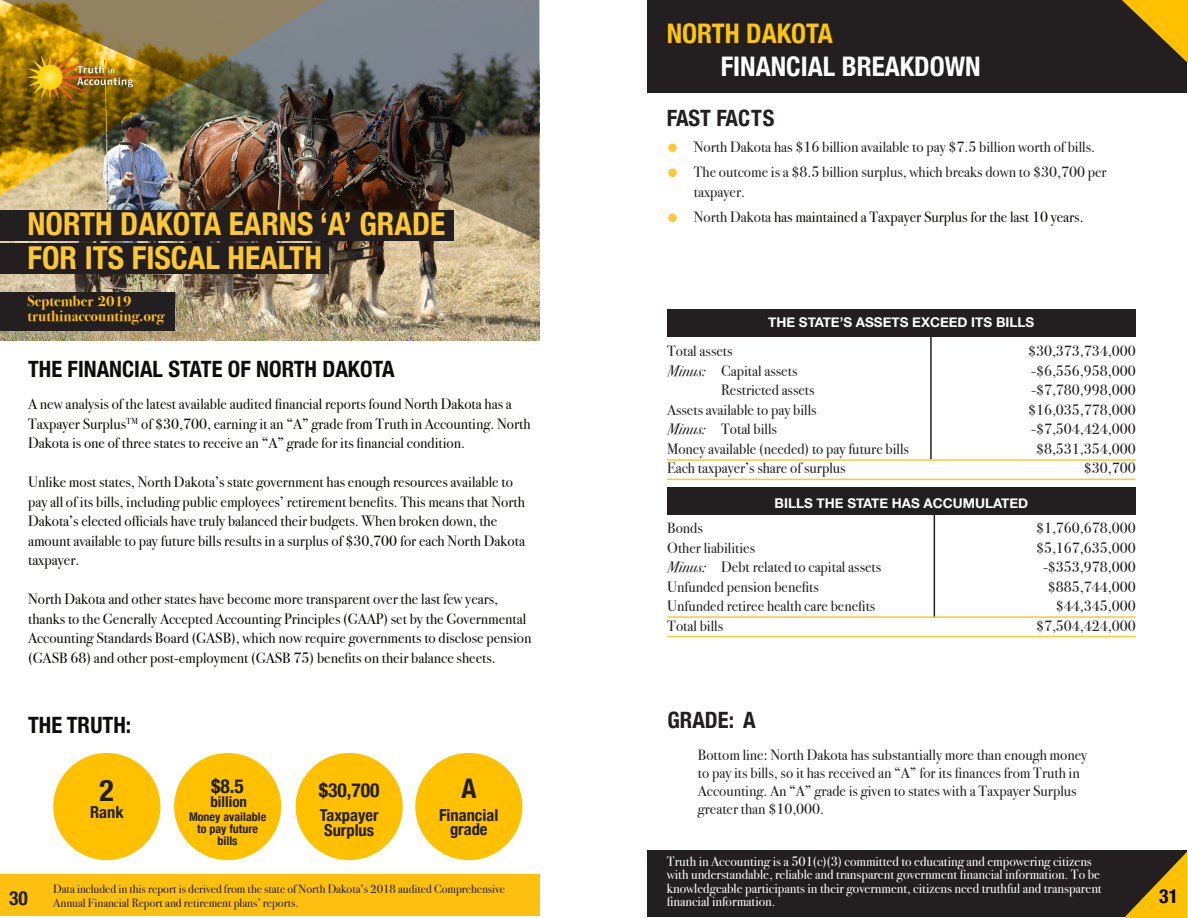
<style>
.page{position:relative;width:1188px;height:918px;background:#fff}
.page>*{position:absolute;margin:0;border:0;box-sizing:border-box;transform-origin:0 0}
.t1{font:700 condensed 31.5px "Helvetica Neue";color:#fec734}
.t2{font:700 condensed 30px "Helvetica Neue";color:#231f20}
.t3{font:700 condensed 27px "Helvetica Neue";color:#fff}
.t4{font:700 condensed 27px "Helvetica Neue";color:#fec50d}
.t5{font:700 condensed 27px "Helvetica Neue";color:#231f20}
.t6{font:700 condensed 22.5px "Helvetica Neue";color:#0c0e09}
.t7{font:700 condensed 22.5px "Helvetica Neue";color:#231f20}
.t8{font:700 21px "Bodoni Svty Two ITCTT";color:#fff}
.t9{font:700 condensed 19.5px "Helvetica Neue";color:#231f20}
.t10{font:700 condensed 19.5px "Helvetica Neue";color:#000}
.t11{font:700 condensed 16.5px/13.5px "Helvetica Neue";color:#231f20;text-align:center}
.t12{font:15px/19.5px "Bodoni Svty Two ITCTT";color:#0c0e09}
.t13{font:15px/18px "Bodoni Svty Two ITCTT";color:#231f20}
.t14{font:700 15px "Bodoni Svty Two ITCTT";color:#fdc010}
.t15{font:700 condensed 15px "Helvetica Neue";color:#231f20}
.t16{font:13.5px/13.5px "Bodoni Svty Two ITCTT";color:#fff}
.t17{font:700 13.5px "Helvetica Neue";color:#fff}
.t18{font:12px/14.4px "Bodoni Svty Two ITCTT";color:#231f20}
.t19{font:700 condensed 12px/12px "Helvetica Neue";color:#231f20;text-align:center}
.s1{color:#fec734}
.s2{color:#231f20}
.s3{font-style:italic}
</style>
<div class="page">
<img style="left:0;top:241px;width:539px;height:99px">
<div style="left:0;top:292px;width:175px;height:39px;background:#231f20"></div>
<div style="left:0;top:243px;width:328px;height:31px;background:#231f20"></div>
<div style="left:647px;top:0;width:540px;height:92px;background:#231f20"></div>
<div style="left:647px;top:850px;width:540px;height:66px;background:#231f20"></div>
<div style="left:0;top:874px;width:539px;height:42px;background:#fdc010"></div>
<div style="left:53px;top:753px;width:107px;height:107px;background:#ffc000;border-radius:50%"></div>
<div style="left:174px;top:753px;width:107px;height:107px;background:#ffc000;border-radius:50%"></div>
<div style="left:415px;top:753px;width:107px;height:107px;background:#ffc000;border-radius:50%"></div>
<div style="left:296px;top:753px;width:107px;height:107px;background:#ffc000;border-radius:50%"></div>
<div style="left:667px;top:309px;width:469px;height:28px;background:#231f20"></div>
<div style="left:667px;top:487px;width:469px;height:28px;background:#231f20"></div>
<hr style="left:930px;top:331px;width:2px;height:128px;background:#231f20">
<hr style="left:934px;top:511px;width:1px;height:107px;background:#231f20">
<hr style="left:667px;top:459px;width:469px;height:2px;background:#fec734">
<hr style="left:667px;top:616px;width:469px;height:2px;background:#fec734">
<hr style="left:667px;top:479px;width:469px;height:1px;background:#fec734">
<hr style="left:667px;top:636px;width:469px;height:1px;background:#fec734">
<img style="left:0;top:0;width:539px;height:241px">
<svg style="left:1124px;top:852px;width:63px;height:66px"></svg>
<svg style="left:1122px;top:0;width:66px;height:63px"></svg>
<img style="left:26px;top:45px;width:112px;height:64px">
<p class="t1" style="left:28px;top:198px;width:419px">NORTH DAKOTA EARNS ‘A’ GRADE</p>
<p class="t1" style="left:28px;top:232px;width:296px">FOR ITS FISCAL HEALTH</p>
<p class="t14" style="left:28px;top:289px;width:106px">September 2019</p>
<p class="t14" style="left:28px;top:304px;width:138px">truthinaccounting.org</p>
<p class="t6" style="left:28px;top:350px;width:368px">THE FINANCIAL STATE OF NORTH DAKOTA</p>
<p class="t12" style="left:28px;top:393px;width:504px">A new analysis of the latest available audited financial reports found North Dakota has a<br>Taxpayer Surplus<sup>TM</sup> of $30,700, earning it an “A” grade from Truth in Accounting. North<br>Dakota is one of three states to receive an “A” grade for its financial condition.</p>
<p class="t12" style="left:28px;top:471px;width:498px">Unlike most states, North Dakota’s state government has enough resources available to pay all of its bills, including public employees’ retirement benefits. This means that North Dakota’s elected officials have truly balanced their budgets. When broken down, the amount available to pay future bills results in a surplus of $30,700 for each North Dakota taxpayer.</p>
<p class="t12" style="left:28px;top:588px;width:505px">North Dakota and other states have become more transparent over the last few years, thanks to the Generally Accepted Accounting Principles (GAAP) set by the Governmental Accounting Standards Board (GASB), which now require governments to disclose pension (GASB 68) and other post-employment (GASB 75) benefits on their balance sheets.</p>
<p class="t4" style="left:667px;top:11px;width:167px">NORTH DAKOTA</p>
<p class="t3" style="left:721px;top:44px;width:261px">FINANCIAL BREAKDOWN</p>
<p class="t7" style="left:667px;top:100px;width:109px">FAST FACTS</p>
<p class="t13" style="left:667px;top:136px;width:430px"><span class="s1">●</span> North Dakota has $16 billion available to pay $7.5 billion worth of bills.</p>
<p class="t13" style="left:694px;top:161px;width:414px;line-height:19.5px;text-indent:-27px"><span class="s1">●</span> The outcome is a $8.5 billion surplus, which breaks down to $30,700 per taxpayer.</p>
<p class="t12" style="left:667px;top:206px;width:418px"><span class="s1">●</span> <span class="s2">North Dakota</span> has maintained a Taxpayer Surplus for the last 10 years.</p>
<p class="t17" style="left:768px;top:311px;width:268px">THE STATE’S ASSETS EXCEED ITS BILLS</p>
<p class="t13" style="left:667px;top:340px;width:67px">Total assets</p>
<p class="t13" style="left:667px;top:360px;width:132px"><span class="s3">Minus:</span> Capital assets</p>
<p class="t13" style="left:721px;top:379px;width:95px">Restricted assets</p>
<p class="t13" style="left:667px;top:399px;width:151px">Assets available to pay bills</p>
<p class="t13" style="left:667px;top:418px;width:111px"><span class="s3">Minus:</span> Total bills</p>
<p class="t13" style="left:667px;top:438px;width:243px">Money available (needed) to pay future bills</p>
<p class="t13" style="left:667px;top:457px;width:180px">Each taxpayer’s share of surplus</p>
<p class="t13" style="left:1028px;top:340px;width:109px">$30,373,734,000</p>
<p class="t13" style="left:1032px;top:360px;width:106px">-$6,556,958,000</p>
<p class="t13" style="left:1032px;top:379px;width:106px">-$7,780,998,000</p>
<p class="t13" style="left:1028px;top:399px;width:109px">$16,035,778,000</p>
<p class="t13" style="left:1032px;top:418px;width:106px">-$7,504,424,000</p>
<p class="t13" style="left:1036px;top:438px;width:101px">$8,531,354,000</p>
<p class="t13" style="left:1084px;top:457px;width:53px">$30,700</p>
<p class="t8" style="left:714px;top:486px;width:360px">BILLS THE STATE HAS ACCUMULATED</p>
<p class="t17" style="left:775px;top:492px;width:255px">BILLS THE STATE HAS ACCUMULATED</p>
<p class="t13" style="left:667px;top:518px;width:37px">Bonds</p>
<p class="t13" style="left:667px;top:537px;width:89px">Other liabilities</p>
<p class="t13" style="left:667px;top:557px;width:216px"><span class="s3">Minus:</span> Debt related to capital assets</p>
<p class="t13" style="left:667px;top:576px;width:153px">Unfunded pension benefits</p>
<p class="t13" style="left:667px;top:596px;width:210px">Unfunded retiree health care benefits</p>
<p class="t13" style="left:667px;top:615px;width:57px">Total bills</p>
<p class="t13" style="left:1036px;top:518px;width:101px">$1,760,678,000</p>
<p class="t13" style="left:1036px;top:537px;width:101px">$5,167,635,000</p>
<p class="t13" style="left:1043px;top:557px;width:94px">-$353,978,000</p>
<p class="t13" style="left:1048px;top:576px;width:89px">$885,744,000</p>
<p class="t13" style="left:1056px;top:596px;width:81px">$44,345,000</p>
<p class="t13" style="left:1036px;top:615px;width:101px">$7,504,424,000</p>
<p class="t6" style="left:28px;top:707px;width:105px">THE TRUTH:</p>
<p class="t7" style="left:667px;top:702px;width:90px">GRADE: A</p>
<p class="t13" style="left:698px;top:744px;width:391px">Bottom line: North Dakota has substantially more than enough money to pay its bills, so it has received an “A” for its finances from Truth in Accounting. An “A” grade is given to states with a Taxpayer Surplus greater than $10,000.</p>
<p class="t16" style="left:667px;top:853px;width:436px">Truth in Accounting is a 501(c)(3) committed to educating and empowering citizens with understandable, reliable and transparent government financial information. To be knowledgeable participants in their government, citizens need truthful and transparent financial information.</p>
<p class="t2" style="left:100px;top:765px;width:16px">2</p>
<p class="t9" style="left:211px;top:770px;width:34px">$8.5</p>
<p class="t9" style="left:319px;top:774px;width:62px">$30,700</p>
<p class="t11" style="left:90px;top:805px;width:35px">Rank</p>
<p class="t19" style="left:189px;top:809px;width:79px">Money available to pay future bills</p>
<p class="t11" style="left:320px;top:807px;width:60px">Taxpayer</p>
<p class="t5" style="left:461px;top:766px;width:17px">A</p>
<p class="t11" style="left:439px;top:808px;width:61px">Financial grade</p>
<p class="t15" style="left:210px;top:789px;width:38px">billion</p>
<p class="t11" style="left:324px;top:822px;width:52px">Surplus</p>
<p class="t18" style="left:53px;top:880px;width:453px">Data included in this report is derived from the state of North Dakota’s 2018 audited Comprehensive<br>Annual Financial Report and retirement plans’ reports.</p>
<p class="t9" style="left:9px;top:882px;width:20px">30</p>
<p class="t10" style="left:1159px;top:880px;width:20px">31</p>
</div>
